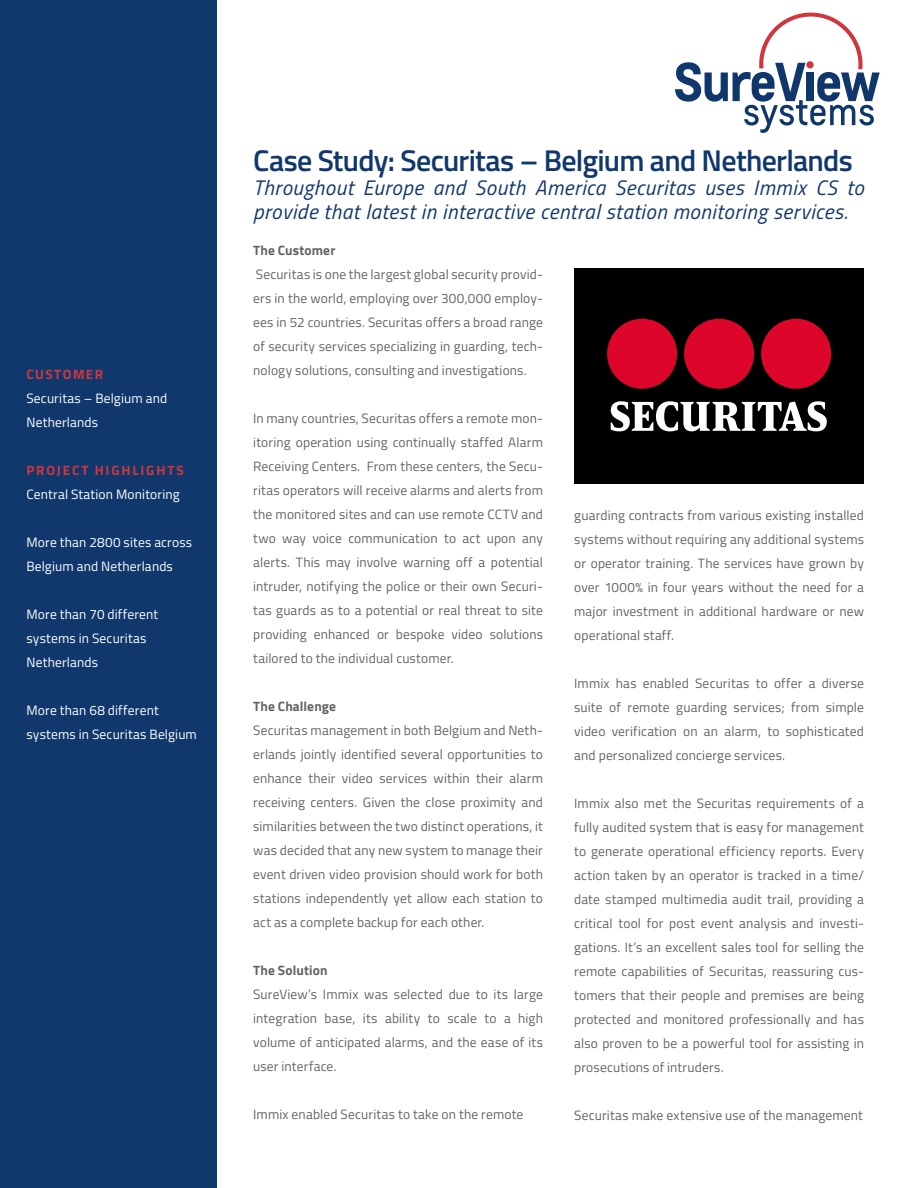
<style>
.page{position:relative;width:918px;height:1188px;background:#fff}
.page>*{position:absolute;margin:0;border:0;box-sizing:border-box;transform-origin:0 0}
.t1{font:600 30px "Titillium Web";letter-spacing:-.025em;color:#11386d}
.t2{font:italic 21px/24px "Titillium Web";letter-spacing:.025em;color:#11386d}
.t3{font:13.5px/24px "Titillium Web";letter-spacing:.01em;color:#636466;text-align:justify}
.t4{font:13.5px/24px "Titillium Web";letter-spacing:.01em;color:#fff}
.t5{font:700 13.5px "Titillium Web";letter-spacing:.01em;color:#636466}
.t6{font:700 13.5px "Titillium Web";letter-spacing:.13em;color:#cf363d}
.t7{font:700 13.5px "Titillium Web";letter-spacing:.105em;color:#cf363d}
</style>
<div class="page">
<div style="left:0;top:0;width:216px;height:1187px;background:#11386d"></div>
<svg style="left:675px;top:13px;width:205px;height:120px"></svg>
<div style="left:806px;top:61px;width:8px;height:7px;background:#cf373d;border-radius:50%"></div>
<div style="left:574px;top:269px;width:290px;height:215px;background:#000"></div>
<svg style="left:607px;top:319px;width:224px;height:70px"></svg>
<svg style="left:611px;top:401px;width:216px;height:30px"></svg>
<p class="t7" style="left:26px;top:364px;width:78px">CUSTOMER</p>
<p class="t4" style="left:26px;top:386px;width:142px">Securitas – Belgium and<br>Netherlands</p>
<p class="t6" style="left:26px;top:460px;width:159px">PROJECT HIGHLIGHTS</p>
<p class="t4" style="left:26px;top:482px;width:155px">Central Station Monitoring</p>
<p class="t4" style="left:26px;top:530px;width:167px">More than 2800 sites across<br>Belgium and Netherlands</p>
<p class="t4" style="left:26px;top:602px;width:133px">More than 70 different systems in Securitas<br>Netherlands</p>
<p class="t4" style="left:26px;top:698px;width:172px">More than 68 different systems in Securitas Belgium</p>
<p class="t1" style="left:253px;top:138px;width:601px">Case Study: Securitas – Belgium and Netherlands</p>
<p class="t2" style="left:253px;top:175px;width:612px">Throughout Europe and South America Securitas uses Immix CS to provide that latest in interactive central station monitoring services.</p>
<p class="t5" style="left:253px;top:240px;width:84px">The Customer</p>
<p class="t3" style="left:253px;top:262px;width:291px">Securitas is one the largest global security provid&shy;ers in the world, employing over 300,000 employ&shy;ees in 52 countries. Securitas offers a broad range of security services specializing in guarding, tech&shy;nology solutions, consulting and investigations.</p>
<p class="t3" style="left:253px;top:406px;width:291px">In many countries, Securitas offers a remote mon&shy;itoring operation using continually staffed Alarm Receiving Centers. From these centers, the Secu&shy;ritas operators will receive alarms and alerts from the monitored sites and can use remote CCTV and two way voice communication to act upon any alerts. This may involve warning off a potential intruder, notifying the police or their own Securi&shy;tas guards as to a potential or real threat to site providing enhanced or bespoke video solutions tailored to the individual customer.</p>
<p class="t5" style="left:253px;top:696px;width:84px">The Challenge</p>
<p class="t3" style="left:253px;top:718px;width:291px">Securitas management in both Belgium and Neth&shy;erlands jointly identified several opportunities to enhance their video services within their alarm receiving centers. Given the close proximity and similarities between the two distinct operations, it was decided that any new system to manage their event driven video provision should work for both stations independently yet allow each station to act as a complete backup for each other.</p>
<p class="t5" style="left:253px;top:960px;width:76px">The Solution</p>
<p class="t3" style="left:253px;top:982px;width:291px">SureView’s Immix was selected due to its large integration base, its ability to scale to a high volume of anticipated alarms, and the ease of its user interface.</p>
<p class="t3" style="left:253px;top:1102px;width:272px">Immix enabled Securitas to take on the remote</p>
<p class="t3" style="left:574px;top:502px;width:291px">guarding contracts from various existing installed systems without requiring any additional systems or operator training. The services have grown by over 1000% in four years without the need for a major investment in additional hardware or new operational staff.</p>
<p class="t3" style="left:574px;top:670px;width:291px">Immix has enabled Securitas to offer a diverse suite of remote guarding services; from simple video verification on an alarm, to sophisticated and personalized concierge services.</p>
<p class="t3" style="left:574px;top:790px;width:291px">Immix also met the Securitas requirements of a fully audited system that is easy for management to generate operational efficiency reports. Every action taken by an operator is tracked in a time/ date stamped multimedia audit trail, providing a critical tool for post event analysis and investi&shy;gations. It’s an excellent sales tool for selling the remote capabilities of Securitas, reassuring cus&shy;tomers that their people and premises are being protected and monitored professionally and has also proven to be a powerful tool for assisting in prosecutions of intruders.</p>
<p class="t3" style="left:574px;top:1102px;width:290px">Securitas make extensive use of the management</p>
</div>
